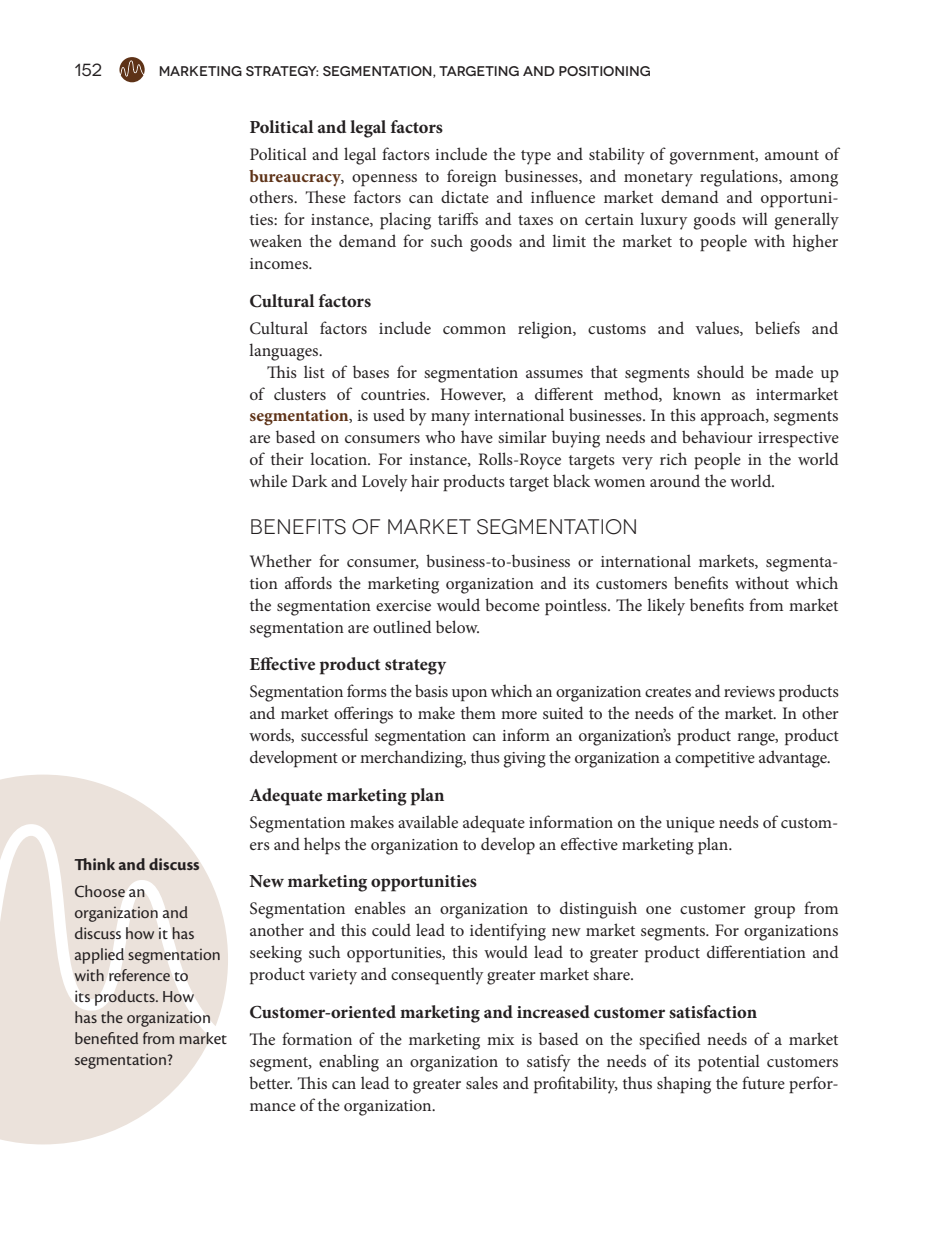
<style>
.page{position:relative;width:933px;height:1251px;background:#fff}
.page>*{position:absolute;margin:0;border:0;box-sizing:border-box;transform-origin:0 0}
.t1{font:21px "Novecentowide";color:#231f20}
.t2{font:700 18.38px "Minion Pro";color:#231f20}
.t3{font:17.5px/21.9px "Minion Pro";letter-spacing:-.005em;color:#231f20;text-align:justify}
.t4{font:17.5px/21px "Cronos Pro";color:#231f20}
.t5{font:700 17.5px/26.2px "Cronos Pro";color:#231f20}
.t6{font:17.5px "Novecentowide";color:#231f20}
.t7{font:500 14px "Novecentowide";color:#231f20}
.s1{font-weight:400}
.s2{font-weight:700;color:#5e3217}
</style>
<div class="page">
<svg style="left:119px;top:57px;width:26px;height:25px"></svg>
<svg style="left:0;top:774px;width:228px;height:370px;fill:#ebe2db"></svg>
<p class="t6" style="left:74px;top:60px;width:29px">152</p>
<p class="t7" style="left:159px;top:63px;width:494px">MARKETING STRATEGY: SEGMENTATION, TARGETING AND POSITIONING</p>
<p class="t5" style="left:74px;top:851px;width:127px">Think and discuss<br><span class="s1">Choose an</span></p>
<p class="t4" style="left:74px;top:902px;width:154px">organization and discuss how it has applied segmentation with reference to<br>its products. How<br>has the organization benefited from market segmentation?</p>
<p class="t2" style="left:249px;top:119px;width:195px">Political and legal factors</p>
<p class="t3" style="left:249px;top:144px;width:592px">Political and legal factors include the type and stability of government, amount of <span class="s2">bureaucracy</span>, openness to foreign businesses, and monetary regulations, among others. These factors can dictate and influence market demand and opportuni&shy;ties: for instance, placing tariffs and taxes on certain luxury goods will generally weaken the demand for such goods and limit the market to people with higher incomes.</p>
<p class="t2" style="left:249px;top:293px;width:123px">Cultural factors</p>
<p class="t3" style="left:249px;top:319px;width:590px">Cultural factors include common religion, customs and values, beliefs and</p>
<p class="t3" style="left:249px;top:340px;width:75px">languages.</p>
<p class="t3" style="left:267px;top:362px;width:573px">This list of bases for segmentation assumes that segments should be made up</p>
<p class="t3" style="left:249px;top:384px;width:590px">of clusters of countries. However, a different method, known as intermarket</p>
<p class="t3" style="left:249px;top:406px;width:590px"><span class="s2">segmen tation</span>, is used by many international businesses. In this approach, segments</p>
<p class="t3" style="left:249px;top:428px;width:591px">are based on consumers who have similar buying needs and behaviour irrespective</p>
<p class="t3" style="left:249px;top:450px;width:591px">of their location. For instance, Rolls-Royce targets very rich people in the world</p>
<p class="t3" style="left:249px;top:472px;width:527px">while Dark and Lovely hair products target black women around the world.</p>
<p class="t1" style="left:249px;top:515px;width:390px">BENEFITS OF MARKET SEGMENTATION</p>
<p class="t3" style="left:249px;top:551px;width:590px">Whether for consumer, business-to-business or international markets, segmenta&shy;tion affords the marketing organization and its customers benefits without which the segmentation exercise would become pointless. The likely benefits from market segmentation are outlined below.</p>
<p class="t2" style="left:249px;top:656px;width:198px">Effective product strategy</p>
<p class="t3" style="left:249px;top:682px;width:591px">Segmentation forms the basis upon which an organization creates and reviews products and market offerings to make them more suited to the needs of the market. In other words, successful segmentation can inform an organization’s product range, product development or merchandizing, thus giving the organization a competitive advantage.</p>
<p class="t2" style="left:249px;top:787px;width:196px">Adequate marketing plan</p>
<p class="t3" style="left:249px;top:812px;width:590px">Segmentation makes available adequate information on the unique needs of custom&shy;ers and helps the organization to develop an effective marketing plan.</p>
<p class="t2" style="left:249px;top:873px;width:229px">New marketing opportunities</p>
<p class="t3" style="left:249px;top:899px;width:590px">Segmentation enables an organization to distinguish one customer group from another and this could lead to identifying new market segments. For organizations seeking such opportunities, this would lead to greater product differentiation and product variety and consequently greater market share.</p>
<p class="t2" style="left:249px;top:1004px;width:509px">Customer-oriented marketing and increased customer satisfaction</p>
<p class="t3" style="left:249px;top:1029px;width:590px">The formation of the marketing mix is based on the specified needs of a market segment, enabling an organization to satisfy the needs of its potential customers better. This can lead to greater sales and profitability, thus shaping the future perfor&shy;mance of the organization.</p>
</div>
